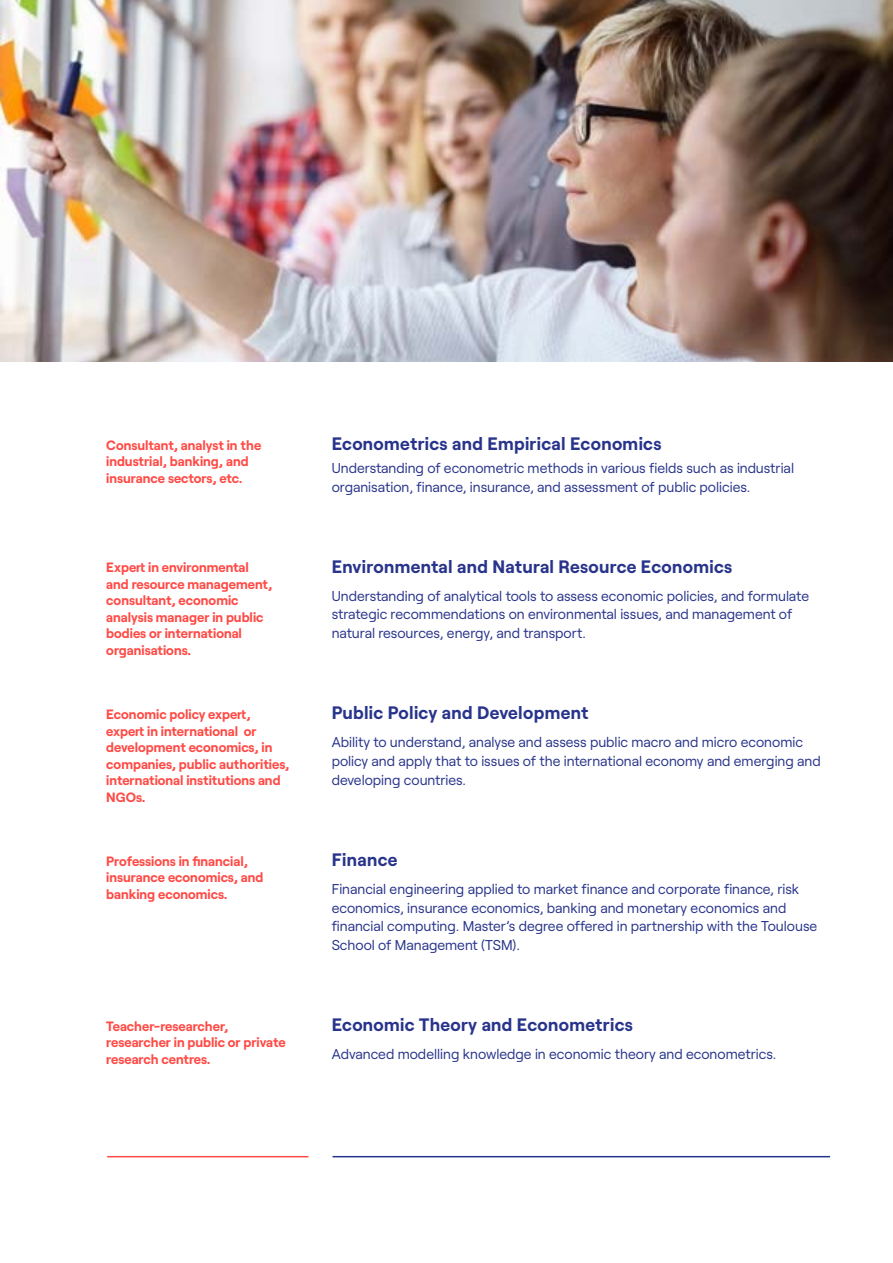
<style>
.page{position:relative;width:893px;height:1263px;background:#fff}
.page>*{position:absolute;margin:0;border:0;box-sizing:border-box;transform-origin:0 0}
.t1{font:700 18px "Roobert";letter-spacing:.02em;color:#28348b}
.t2{font:14.25px/18.8px "Roobert";color:#28348b}
.t3{font:700 13.5px/16.5px "Roobert";color:#ff4a45}
</style>
<div class="page">
<img style="left:0;top:0;width:893px;height:361px">
<hr style="left:333px;top:1156px;width:497px;height:1px;background:#28348b">
<hr style="left:107px;top:1156px;width:201px;height:1px;background:#ff4a45">
<p class="t3" style="left:106px;top:435px;width:157px">Consultant, analyst in the industrial, banking, and insurance sectors, etc.</p>
<p class="t1" style="left:332px;top:430px;width:331px">Econometrics and Empirical Economics</p>
<p class="t2" style="left:332px;top:457px;width:464px">Understanding of econometric methods in various fields such as industrial organisation, finance, insurance, and assessment of public policies.</p>
<p class="t3" style="left:106px;top:558px;width:168px">Expert in environmental and resource management, consultant, economic analysis manager in public bodies or international organisations.</p>
<p class="t1" style="left:332px;top:552px;width:402px">Environmental and Natural Resource Economics</p>
<p class="t2" style="left:332px;top:585px;width:479px">Understanding of analytical tools to assess economic policies, and formulate strategic recommendations on environmental issues, and management of natural resources, energy, and transport.</p>
<p class="t3" style="left:106px;top:705px;width:185px">Economic policy expert, expert in international or development economics, in companies, public authorities, international institutions and<br>NGOs.</p>
<p class="t1" style="left:332px;top:699px;width:258px">Public Policy and Development</p>
<p class="t2" style="left:332px;top:732px;width:491px">Ability to understand, analyse and assess public macro and micro economic policy and apply that to issues of the international economy and emerging and developing countries.</p>
<p class="t3" style="left:106px;top:851px;width:159px">Professions in financial, insurance economics, and banking economics.</p>
<p class="t1" style="left:332px;top:845px;width:67px">Finance</p>
<p class="t2" style="left:332px;top:878px;width:487px">Financial engineering applied to market finance and corporate finance, risk economics, insurance economics, banking and monetary economics and financial computing. Master’s degree offered in partnership with the Toulouse School of Management (TSM).</p>
<p class="t3" style="left:106px;top:1017px;width:181px">Teacher-researcher, researcher in public or private research centres.</p>
<p class="t1" style="left:332px;top:1010px;width:303px">Economic Theory and Econometrics</p>
<p class="t2" style="left:332px;top:1043px;width:446px">Advanced modelling knowledge in economic theory and econometrics.</p>
</div>
